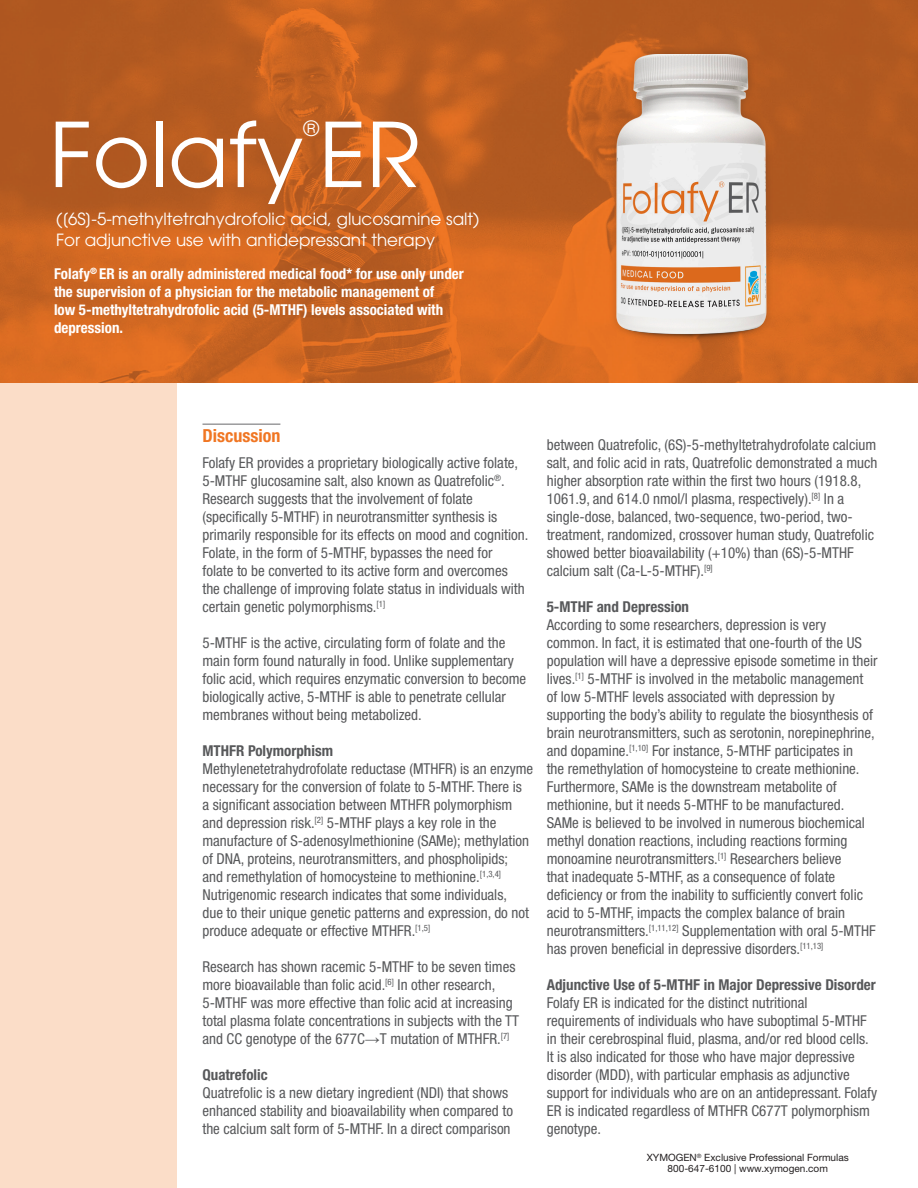
<style>
.page{position:relative;width:918px;height:1188px;background:#fff}
.page>*{position:absolute;margin:0;border:0;box-sizing:border-box;transform-origin:0 0}
.t1{font:88.5px "Avant Garde CE";color:#fff}
.t2{font:21px "Avant Garde CE";color:#fff}
.Subhead{font:700 condensed 18px "Helvetica Neue LT Std";color:#f07623}
.t3{font:16.8px "Avant Garde CE";color:#fff}
.Product_descriptor{font:condensed 15px/18px "Helvetica Neue LT Std";color:#57585a}
.Does_not_contain_sty{font:700 condensed 15px/18px "Helvetica Neue LT Std";color:#fff}
.Product_descriptor-2{font:700 condensed 15px "Helvetica Neue LT Std";color:#57585a}
.t4{font:10.05px/11.2px "Helvetica Neue LT Std";color:#231f20;text-align:center}
.s1{font-family:"Arial";font-stretch:normal}
.s2{font-weight:700}
</style>
<div class="page">
<div style="left:0;top:382px;width:177px;height:806px;background:#fbddc8"></div>
<img style="left:0;top:0;width:918px;height:382px">
<div style="left:609px;top:46px;width:165px;height:299px;background:#231f20;opacity:.25"></div>
<img style="left:617px;top:54px;width:149px;height:285px">
<hr style="left:202px;top:424px;width:78px;height:1px;background:#69696c">
<p class="t2" style="left:304px;top:116px;width:17px">®</p>
<p class="t1" style="left:50px;top:103px;width:372px">Folafy ER</p>
<p class="t3" style="left:56px;top:209px;width:425px">([6S]-5-methyltetrahydrofolic acid, glucosamine salt)</p>
<p class="t3" style="left:56px;top:230px;width:381px">For adjunctive use with antidepressant therapy</p>
<p class="Does_not_contain_sty" style="left:54px;top:264px;width:411px">Folafy<sup>®</sup> ER is an orally administered medical food* for use only under the supervision of a physician for the metabolic management of<br>low 5-methyltetrahydrofolic acid (5-MTHF) levels associated with depression.</p>
<p class="Subhead" style="left:202px;top:424px;width:79px">Discussion</p>
<p class="Product_descriptor" style="left:202px;top:454px;width:327px">Folafy ER provides a proprietary biologically active folate, 5-MTHF glucosamine salt, also known as Quatrefolic<sup>®</sup>.<br>Research suggests that the involvement of folate (specifically 5-MTHF) in neurotransmitter synthesis is primarily responsible for its effects on mood and cognition.<br>Folate, in the form of 5-MTHF, bypasses the need for<br>folate to be converted to its active form and overcomes the challenge of improving folate status in individuals with certain genetic polymorphisms.<sup>[1]</sup></p>
<p class="Product_descriptor" style="left:202px;top:634px;width:325px">5-MTHF is the active, circulating form of folate and the main form found naturally in food. Unlike supplementary folic acid, which requires enzymatic conversion to become biologically active, 5-MTHF is able to penetrate cellular membranes without being metabolized.</p>
<p class="Product_descriptor-2" style="left:202px;top:742px;width:132px">MTHFR Polymorphism</p>
<p class="Product_descriptor" style="left:202px;top:760px;width:332px">Methylenetetrahydrofolate reductase (MTHFR) is an enzyme necessary for the conversion of folate to 5-MTHF. There is<br>a significant association between MTHFR polymorphism and depression risk.<sup>[2]</sup> 5-MTHF plays a key role in the manufacture of S-adenosylmethionine (SAMe); methylation of DNA, proteins, neurotransmitters, and phospholipids;<br>and remethylation of homocysteine to methionine.<sup>[1,3,4] </sup>Nutrigenomic research indicates that some individuals,<br>due to their unique genetic patterns and expression, do not produce adequate or effective MTHFR.<sup>[1,5]</sup></p>
<p class="Product_descriptor" style="left:202px;top:958px;width:318px">Research has shown racemic 5-MTHF to be seven times more bioavailable than folic acid.<sup>[6]</sup> In other research, 5-MTHF was more effective than folic acid at increasing total plasma folate concentrations in subjects with the TT and CC genotype of the 677C<span class="s1">→</span>T mutation of MTHFR.<sup>[7]</sup></p>
<p class="Product_descriptor-2" style="left:202px;top:1066px;width:67px">Quatrefolic</p>
<p class="Product_descriptor" style="left:202px;top:1084px;width:312px">Quatrefolic is a new dietary ingredient (NDI) that shows enhanced stability and bioavailability when compared to the calcium salt form of 5-MTHF. In a direct comparison</p>
<p class="Product_descriptor" style="left:547px;top:436px;width:332px">between Quatrefolic, (6S)-5-methyltetrahydrofolate calcium salt, and folic acid in rats, Quatrefolic demonstrated a much higher absorption rate within the first two hours (1918.8, 1061.9, and 614.0 nmol/l plasma, respectively).<sup>[8]</sup> In a single-dose, balanced, two-sequence, two-period, two&shy;treatment, randomized, crossover human study, Quatrefolic showed better bioavailability (+10%) than (6S)-5-MTHF calcium salt (Ca-L-5-MTHF).<sup>[9]</sup></p>
<p class="Product_descriptor" style="left:547px;top:598px;width:332px"><span class="s2">5-MTHF and Depression<br></span>According to some researchers, depression is very common. In fact, it is estimated that one-fourth of the US population will have a depressive episode sometime in their lives.<sup>[1]</sup> 5-MTHF is involved in the metabolic management of low 5-MTHF levels associated with depression by supporting the body’s ability to regulate the biosynthesis of brain neurotransmitters, such as serotonin, norepinephrine, and dopamine.<sup>[1,10]</sup> For instance, 5-MTHF participates in<br>the remethylation of homocysteine to create methionine.<br>Furthermore, SAMe is the downstream metabolite of methionine, but it needs 5-MTHF to be manufactured.<br>SAMe is believed to be involved in numerous biochemical methyl donation reactions, including reactions forming monoamine neurotransmitters.<sup>[1]</sup> Researchers believe<br>that inadequate 5-MTHF, as a consequence of folate deficiency or from the inability to sufficiently convert folic acid to 5-MTHF, impacts the complex balance of brain neurotransmitters.<sup>[1,11,12]</sup> Supplementation with oral 5-MTHF has proven beneficial in depressive disorders.<sup>[11,13]</sup></p>
<p class="Product_descriptor-2" style="left:547px;top:976px;width:331px">Adjunctive Use of 5-MTHF in Major Depressive Disorder</p>
<p class="Product_descriptor" style="left:547px;top:994px;width:332px">Folafy ER is indicated for the distinct nutritional requirements of individuals who have suboptimal 5-MTHF in their cerebrospinal fluid, plasma, and/or red blood cells.<br>It is also indicated for those who have major depressive disorder (MDD), with particular emphasis as adjunctive support for individuals who are on an antidepressant. Folafy ER is indicated regardless of MTHFR C677T polymorphism genotype.</p>
<p class="t4" style="left:647px;top:1152px;width:204px">XYMOGEN<sup>®</sup> Exclusive Professional Formulas<br>800-647-6100 | www.xymogen.com</p>
</div>
